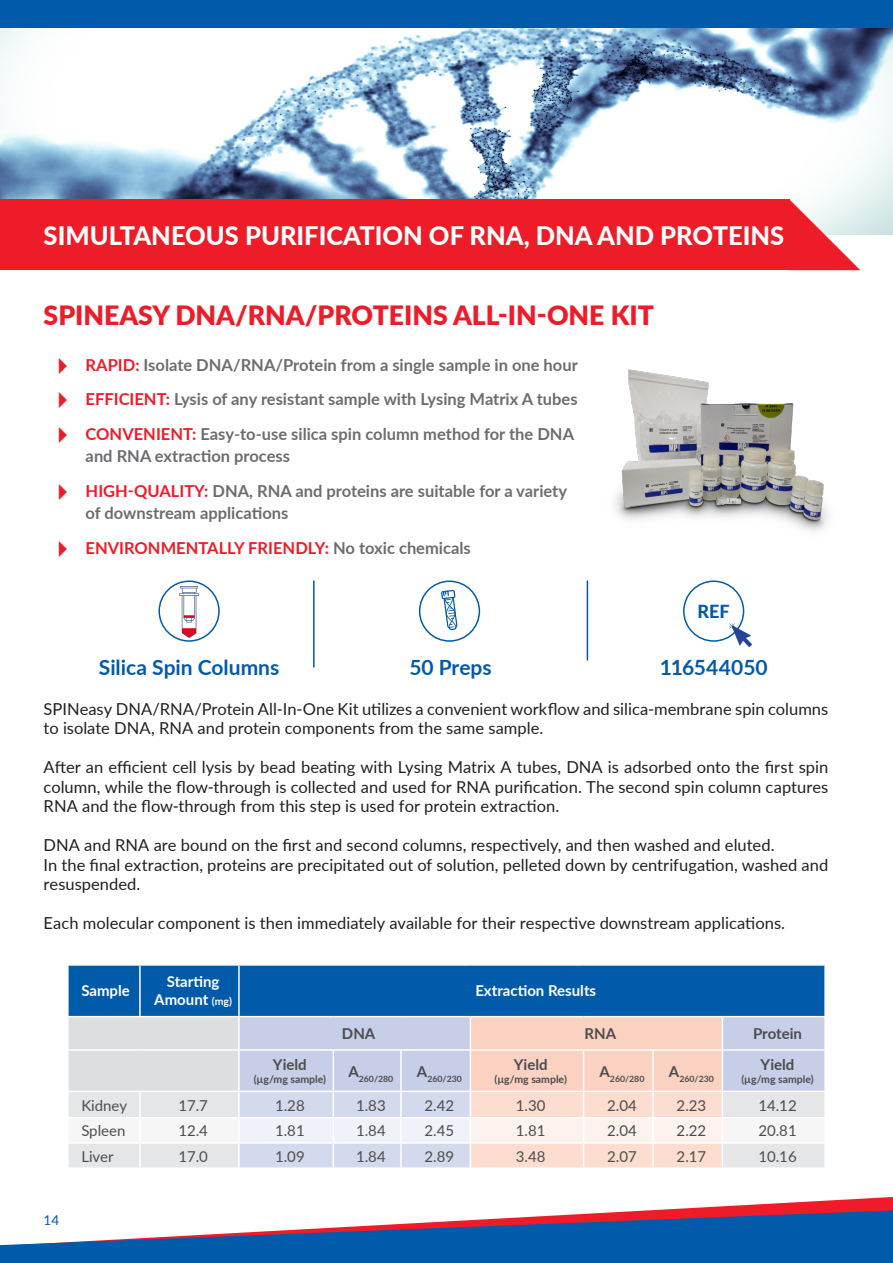
<style>
.page{position:relative;width:893px;height:1263px;background:#fff}
.page>*{position:absolute;margin:0;border:0;box-sizing:border-box;transform-origin:0 0}
.t1{font:900 26.55px "Lato";color:#ee1c28}
.t2{font:800 25.5px "Lato";color:#fff}
.t3{font:700 21px "Lato";color:#015aaa}
.t4{font:800 18px "Lato";color:#015aaa}
.t5{font:16.5px/19.5px "Lato";color:#231f20}
.t6{font:700 16.5px/22.5px "Lato";color:#6c6d70}
.t7{font:700 16.5px "Lato";color:#ee1c28}
.Table_Body_Text{font:15px "Lato";color:#4b4c4d}
.Table_Header_Text{font:700 15px/18px "Lato";color:#fff;text-align:center}
.t8{font:700 15px "Lato";color:#4b4c4d}
.t9{font:13.5px "Lato";color:#015aaa}
.t10{font:700 10.5px "Lato";color:#4b4c4d}
.t11{font:700 8.7px "Lato";color:#4b4c4d}
.s1{color:#ee1c28}
.s2{color:#6c6d70}
.s3{font-size:10.5px}
</style>
<div class="page">
<svg style="left:0;top:1197px;width:893px;height:66px;fill:#015aaa"></svg>
<div style="left:0;top:0;width:893px;height:29px;background:#015aaa"></div>
<img style="left:0;top:29px;width:893px;height:206px">
<svg style="left:789px;top:199px;width:71px;height:71px"></svg>
<div style="left:0;top:199px;width:789px;height:71px;background:#ee1c28"></div>
<hr style="left:313px;top:580px;width:2px;height:87px;background:#015aaa">
<hr style="left:587px;top:580px;width:1px;height:80px;background:#015aaa">
<svg style="left:441px;top:590px;width:16px;height:40px"></svg>
<div style="left:419px;top:580px;width:61px;height:62px;border:2px solid #015aaa;border-radius:50%"></div>
<div style="left:683px;top:580px;width:61px;height:62px;border:2px solid #015aaa;border-radius:50%"></div>
<svg style="left:68px;top:965px;width:757px;height:202px;background:#adbed4"></svg>
<hr style="left:824px;top:1144px;width:2px;height:23px;background:#fff">
<img style="left:729px;top:623px;width:22px;height:24px">
<img style="left:615px;top:369px;width:214px;height:163px">
<img style="left:179px;top:587px;width:20px;height:51px">
<div style="left:158px;top:580px;width:62px;height:62px;border:2px solid #015aaa;border-radius:50%"></div>
<hr style="left:892px;top:379px;width:1px;height:55px;background:#ee1c28">
<p class="t2" style="left:44px;top:216px;width:742px">SIMULTANEOUS PURIFICATION OF RNA, DNA AND PROTEINS</p>
<p class="t1" style="left:44px;top:296px;width:612px">SPINEASY DNA/RNA/PROTEINS ALL-IN-ONE KIT</p>
<p class="t6" style="left:86px;top:353px;width:494px"><span class="s1">RAPID:</span> Isolate DNA/RNA/Protein from a single sample in one hour</p>
<p class="t6" style="left:86px;top:387px;width:493px"><span class="s1">EFFICIENT:</span> Lysis of any resistant sample with Lysing Matrix A tubes</p>
<p class="t6" style="left:86px;top:422px;width:490px"><span class="s1">CONVENIENT:</span> Easy-to-use silica spin column method for the DNA and RNA extraction process</p>
<p class="t6" style="left:86px;top:479px;width:483px"><span class="s1">HIGH-QUALITY:</span> DNA, RNA and proteins are suitable for a variety of downstream applications</p>
<p class="t7" style="left:86px;top:536px;width:387px">ENVIRONMENTALLY FRIENDLY: <span class="s2">No toxic chemicals</span></p>
<p class="t4" style="left:698px;top:598px;width:34px">REF</p>
<p class="t3" style="left:99px;top:652px;width:182px">Silica Spin Columns</p>
<p class="t3" style="left:409px;top:652px;width:84px">50 Preps</p>
<p class="t3" style="left:660px;top:652px;width:110px">116544050</p>
<p class="t5" style="left:44px;top:698px;width:786px">SPINeasy DNA/RNA/Protein All-In-One Kit utilizes a convenient workflow and silica-membrane spin columns to isolate DNA, RNA and protein components from the same sample.</p>
<p class="t5" style="left:44px;top:757px;width:786px;text-align:justify">After an efficient cell lysis by bead beating with Lysing Matrix A tubes, DNA is adsorbed onto the first spin column, while the flow-through is collected and used for RNA purification. The second spin column captures RNA and the flow-through from this step is used for protein extraction.</p>
<p class="t5" style="left:44px;top:835px;width:732px">DNA and RNA are bound on the first and second columns, respectively, and then washed and eluted.</p>
<p class="t5" style="left:44px;top:854px;width:786px">In the final extraction, proteins are precipitated out of solution, pelleted down by centrifugation, washed and resuspended.</p>
<p class="t5" style="left:44px;top:913px;width:743px">Each molecular component is then immediately available for their respective downstream applications.</p>
<p class="Table_Header_Text" style="left:81px;top:981px;width:50px">Sample</p>
<p class="Table_Header_Text" style="left:154px;top:972px;width:79px">Starting<br>Amount <span class="s3">(mg)</span></p>
<p class="Table_Header_Text" style="left:475px;top:981px;width:122px">Extraction Results</p>
<p class="t8" style="left:342px;top:1023px;width:35px">DNA</p>
<p class="t8" style="left:585px;top:1023px;width:33px">RNA</p>
<p class="t8" style="left:753px;top:1023px;width:50px">Protein</p>
<p class="t8" style="left:273px;top:1053px;width:35px">Yield</p>
<p class="t10" style="left:254px;top:1072px;width:74px">(µg/mg sample)</p>
<p class="t11" style="left:348px;top:1072px;width:46px"><sup>A</sup>260/280</p>
<p class="t11" style="left:417px;top:1072px;width:46px"><sup>A</sup>260/230</p>
<p class="t8" style="left:514px;top:1053px;width:35px">Yield</p>
<p class="t10" style="left:494px;top:1072px;width:74px">(µg/mg sample)</p>
<p class="t11" style="left:599px;top:1072px;width:46px"><sup>A</sup>260/280</p>
<p class="t11" style="left:669px;top:1072px;width:46px"><sup>A</sup>260/230</p>
<p class="t8" style="left:761px;top:1053px;width:35px">Yield</p>
<p class="t10" style="left:741px;top:1072px;width:74px">(µg/mg sample)</p>
<p class="t9" style="left:44px;top:1210px;width:17px">14</p>
<p class="Table_Body_Text" style="left:81px;top:1094px;width:47px">Kidney</p>
<p class="Table_Body_Text" style="left:178px;top:1094px;width:31px">17.7</p>
<p class="Table_Body_Text" style="left:275px;top:1094px;width:31px">1.28</p>
<p class="Table_Body_Text" style="left:356px;top:1094px;width:31px">1.83</p>
<p class="Table_Body_Text" style="left:425px;top:1094px;width:31px">2.42</p>
<p class="Table_Body_Text" style="left:516px;top:1094px;width:31px">1.30</p>
<p class="Table_Body_Text" style="left:607px;top:1094px;width:31px">2.04</p>
<p class="Table_Body_Text" style="left:677px;top:1094px;width:31px">2.23</p>
<p class="Table_Body_Text" style="left:758px;top:1094px;width:40px">14.12</p>
<p class="Table_Body_Text" style="left:81px;top:1120px;width:46px">Spleen</p>
<p class="Table_Body_Text" style="left:178px;top:1120px;width:31px">12.4</p>
<p class="Table_Body_Text" style="left:275px;top:1120px;width:31px">1.81</p>
<p class="Table_Body_Text" style="left:356px;top:1120px;width:31px">1.84</p>
<p class="Table_Body_Text" style="left:425px;top:1120px;width:31px">2.45</p>
<p class="Table_Body_Text" style="left:516px;top:1120px;width:31px">1.81</p>
<p class="Table_Body_Text" style="left:607px;top:1120px;width:31px">2.04</p>
<p class="Table_Body_Text" style="left:677px;top:1120px;width:31px">2.22</p>
<p class="Table_Body_Text" style="left:758px;top:1120px;width:40px">20.81</p>
<p class="Table_Body_Text" style="left:81px;top:1145px;width:34px">Liver</p>
<p class="Table_Body_Text" style="left:178px;top:1145px;width:31px">17.0</p>
<p class="Table_Body_Text" style="left:275px;top:1145px;width:31px">1.09</p>
<p class="Table_Body_Text" style="left:356px;top:1145px;width:31px">1.84</p>
<p class="Table_Body_Text" style="left:425px;top:1145px;width:31px">2.89</p>
<p class="Table_Body_Text" style="left:516px;top:1145px;width:31px">3.48</p>
<p class="Table_Body_Text" style="left:607px;top:1145px;width:31px">2.07</p>
<p class="Table_Body_Text" style="left:677px;top:1145px;width:31px">2.17</p>
<p class="Table_Body_Text" style="left:758px;top:1145px;width:40px">10.16</p>
</div>
